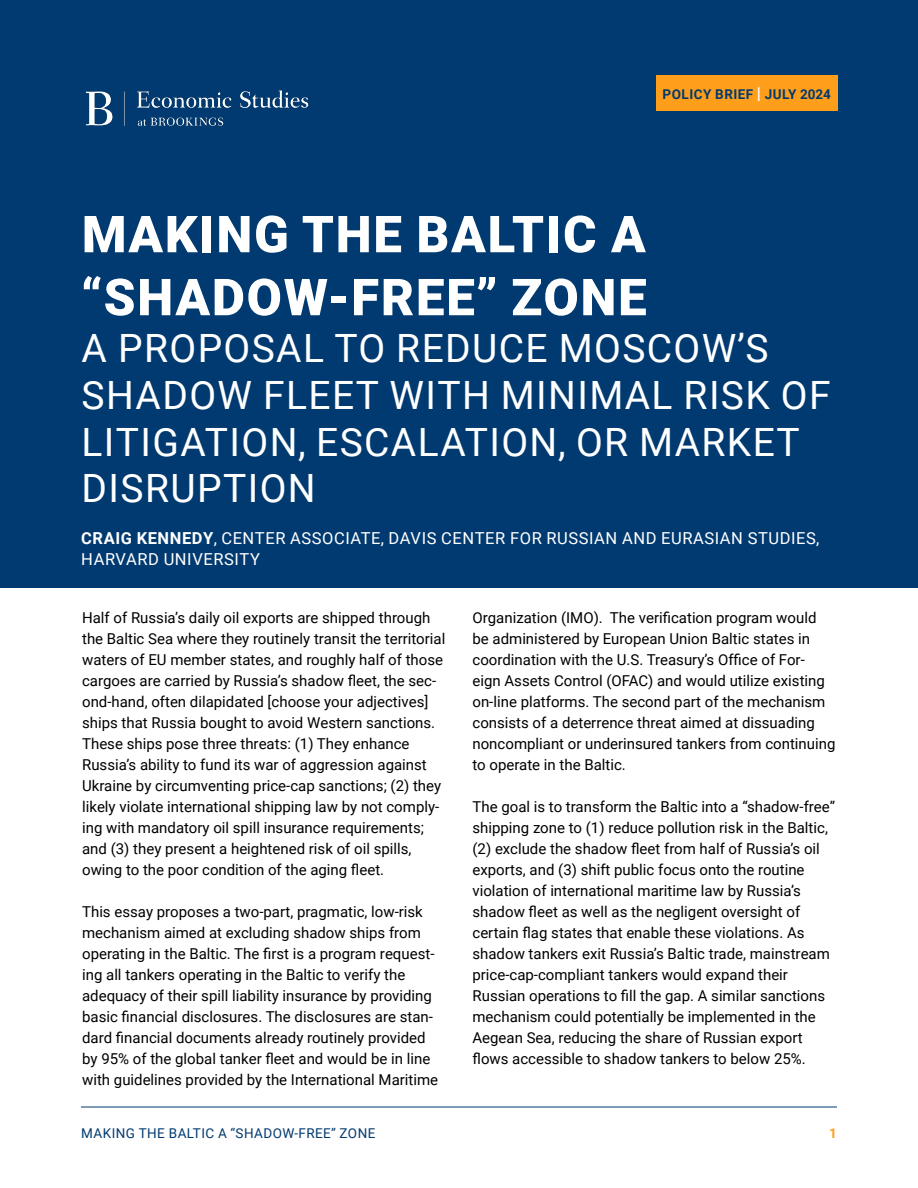
<style>
.page{position:relative;width:918px;height:1188px;background:#fff}
.page>*{position:absolute;margin:0;border:0;box-sizing:border-box;transform-origin:0 0}
.t1{font:900 51px/63px "Roboto";letter-spacing:.035em;color:#fff}
.t2{font:39px/46.8px "Roboto";letter-spacing:.035em;color:#fff}
.t3{font:16.5px/21px "Roboto";letter-spacing:.035em;color:#fff}
.t4{font:15px/21px "Roboto";color:#000}
.t5{font:13.5px "Roboto";letter-spacing:.035em;color:#003a70}
.t6{font:700 13.5px "Roboto";letter-spacing:.035em;color:#003a70}
.t7{font:700 13.5px "Roboto";color:#ff9e1a}
.s1{font-size:16.5px;color:#fff}
.s2{font-weight:700}
</style>
<div class="page">
<hr style="left:81px;top:1107px;width:756px;height:1px;background:#003a70">
<div style="left:0;top:0;width:918px;height:588px;background:#003a70"></div>
<div style="left:656px;top:75px;width:182px;height:35px;background:#ff9e1a"></div>
<img style="left:85px;top:90px;width:224px;height:36px">
<p class="t6" style="left:663px;top:85px;width:170px">POLICY BRIEF <span class="s1">|</span> JULY 2024</p>
<h1 class="t1" style="left:81px;top:201px;width:567px">MAKING THE BALTIC A “SHADOW-FREE” ZONE</h1>
<h2 class="t2" style="left:82px;top:323px;width:751px">A PROPOSAL TO REDUCE MOSCOW’S<br>SHADOW FLEET WITH MINIMAL RISK OF<br>LITIGATION, ESCALATION, OR MARKET<br>DISRUPTION</h2>
<p class="t3" style="left:81px;top:527px;width:740px"><span class="s2">CRAIG KENNEDY</span>, CENTER ASSOCIATE, DAVIS CENTER FOR RUSSIAN AND EURASIAN STUDIES,<br>HARVARD UNIVERSITY</p>
<p class="t4" style="left:82px;top:607px;width:365px">Half of Russia’s daily oil exports are shipped through the Baltic Sea where they routinely transit the territorial waters of EU member states, and roughly half of those cargoes are carried by Russia’s shadow fleet, the sec&shy;ond-hand, often dilapidated [choose your adjectives] ships that Russia bought to avoid Western sanctions.<br>These ships pose three threats: (1) They enhance Russia’s ability to fund its war of aggression against Ukraine by circumventing price-cap sanctions; (2) they likely violate international shipping law by not comply&shy;ing with mandatory oil spill insurance requirements; and (3) they present a heightened risk of oil spills, owing to the poor condition of the aging fleet.</p>
<p class="t4" style="left:82px;top:901px;width:358px">This essay proposes a two-part, pragmatic, low-risk mechanism aimed at excluding shadow ships from operating in the Baltic. The first is a program request&shy;ing all tankers operating in the Baltic to verify the adequacy of their spill liability insurance by providing basic financial disclosures. The disclosures are stan&shy;dard financial documents already routinely provided by 95% of the global tanker fleet and would be in line with guidelines provided by the International Maritime</p>
<p class="t4" style="left:472px;top:607px;width:364px">Organization (IMO). The verification program would be administered by European Union Baltic states in coordination with the U.S. Treasury’s Office of For&shy;eign Assets Control (OFAC) and would utilize existing on-line platforms. The second part of the mechanism consists of a deterrence threat aimed at dissuading noncompliant or underinsured tankers from continuing to operate in the Baltic.</p>
<p class="t4" style="left:472px;top:796px;width:364px">The goal is to transform the Baltic into a “shadow-free” shipping zone to (1) reduce pollution risk in the Baltic, (2) exclude the shadow fleet from half of Russia’s oil exports, and (3) shift public focus onto the routine violation of international maritime law by Russia’s shadow fleet as well as the negligent oversight of certain flag states that enable these violations. As shadow tankers exit Russia’s Baltic trade, mainstream price-cap-compliant tankers would expand their Russian operations to fill the gap. A similar sanctions mechanism could potentially be implemented in the Aegean Sea, reducing the share of Russian export flows accessible to shadow tankers to below 25%.</p>
<p class="t5" style="left:81px;top:1124px;width:296px">MAKING THE BALTIC A “SHADOW-FREE” ZONE</p>
<p class="t7" style="left:829px;top:1124px;width:9px">1</p>
</div>
